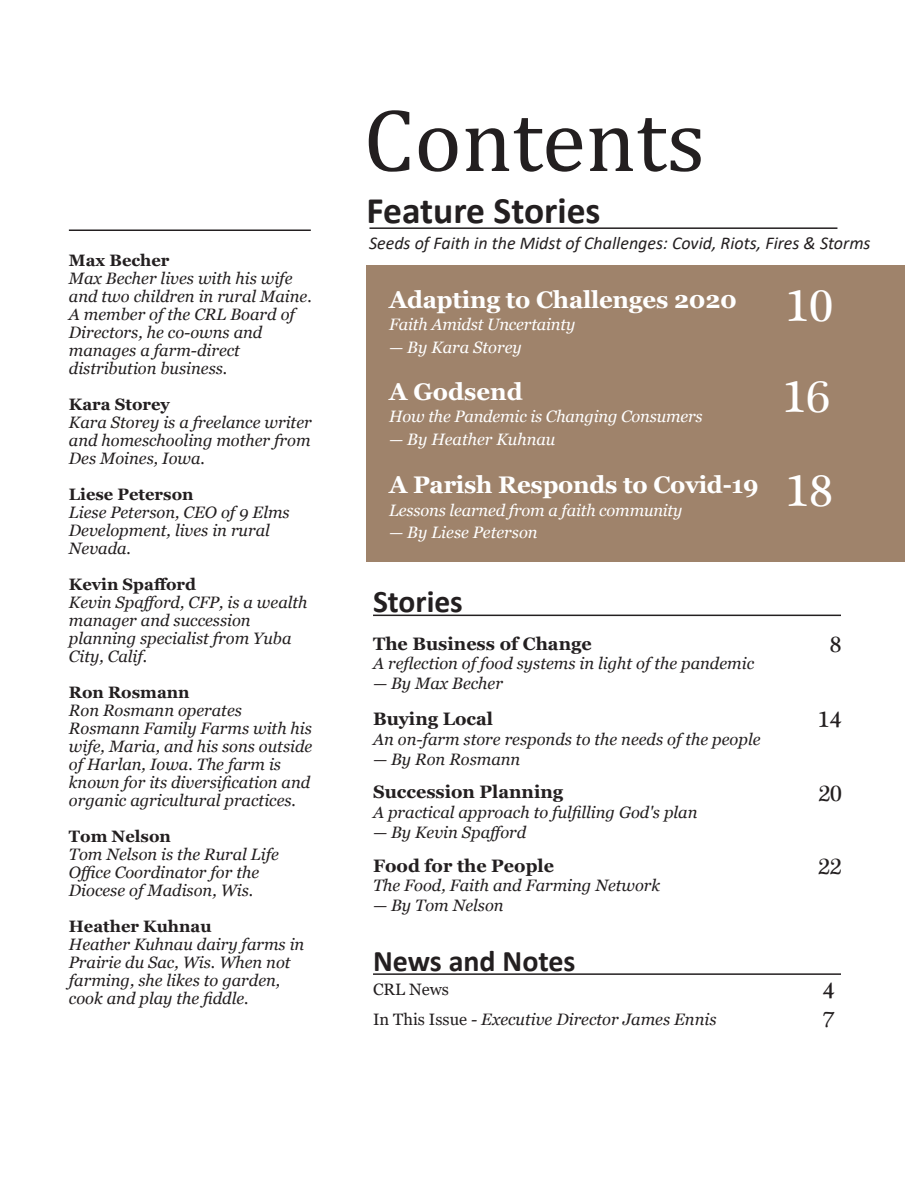
<style>
.page{position:relative;width:905px;height:1188px;background:#fff}
.page>*{position:absolute;margin:0;border:0;box-sizing:border-box;transform-origin:0 0}
.t1{font:90px "Cambria";color:#231f20}
.t2{font:45px "Plantagenet Cherokee";color:#fff}
.t3{font:700 37.5px "Calibri";color:#231f20}
.t4{font:700 31.5px "Calibri";color:#231f20}
.t5{font:700 30px "Calibri";color:#231f20}
.t6{font:700 24px "Georgia";letter-spacing:-.01em;color:#fff}
.t7{font:22.5px "Plantagenet Cherokee";color:#231f20}
.t8{font:700 18px "Georgia";color:#231f20}
.t9{font:italic 18px "Calibri";color:#231f20}
.t10{font:italic 16.5px/18px "Georgia";color:#231f20}
.t11{font:italic 16.5px "Georgia";letter-spacing:-.01em;color:#fff}
.t12{font:700 16.5px "Georgia";color:#231f20}
.t13{font:16.5px "Georgia";color:#231f20}
.s1{font-style:normal}
</style>
<div class="page">
<div style="left:367px;top:266px;width:537px;height:296px;background:#9f836b"></div>
<hr style="left:369px;top:227px;width:468px;height:2px;background:#231f20">
<hr style="left:69px;top:230px;width:242px;height:1px;background:#231f20">
<hr style="left:373px;top:615px;width:468px;height:1px;background:#231f20">
<hr style="left:373px;top:973px;width:468px;height:2px;background:#231f20">
<p class="t12" style="left:69px;top:249px;width:102px">Max Becher</p>
<p class="t10" style="left:69px;top:269px;width:244px">Max Becher lives with his wife and two children in rural Maine.<br>A member of the CRL Board of<br>Directors, he co-owns and manages a farm-direct distribution business.</p>
<p class="t12" style="left:69px;top:393px;width:102px">Kara Storey</p>
<p class="t10" style="left:69px;top:413px;width:244px;text-align:justify">Kara Storey is a freelance writer and homeschooling mother from Des Moines, Iowa.</p>
<p class="t12" style="left:69px;top:483px;width:126px">Liese Peterson</p>
<p class="t10" style="left:69px;top:503px;width:222px">Liese Peterson, CEO of 9 Elms<br>Development, lives in rural<br>Nevada.</p>
<p class="t12" style="left:69px;top:573px;width:129px">Kevin Spafford</p>
<p class="t10" style="left:69px;top:593px;width:240px">Kevin Spafford, CFP, is a wealth manager and succession planning specialist from Yuba<br>City, Calif.</p>
<p class="t12" style="left:69px;top:681px;width:122px">Ron Rosmann</p>
<p class="t10" style="left:69px;top:701px;width:245px">Ron Rosmann operates<br>Rosmann Family Farms with his wife, Maria, and his sons outside of Harlan, Iowa. The farm is known for its diversification and organic agricultural practices.</p>
<p class="t12" style="left:69px;top:825px;width:104px">Tom Nelson</p>
<p class="t10" style="left:69px;top:845px;width:212px">Tom Nelson is the Rural Life<br>Office Coordinator for the<br>Diocese of Madison, Wis.</p>
<p class="t12" style="left:69px;top:915px;width:144px">Heather Kuhnau</p>
<p class="t10" style="left:69px;top:935px;width:237px">Heather Kuhnau dairy farms in<br>Prairie du Sac, Wis. When not farming, she likes to garden, cook and play the fiddle.</p>
<h1 class="t1" style="left:363px;top:87px;width:343px">Contents</h1>
<h3 class="t3" style="left:366px;top:184px;width:235px">Feature Stories</h3>
<p class="t9" style="left:369px;top:231px;width:503px">Seeds of Faith in the Midst of Challenges: Covid, Riots, Fires &amp; Storms</p>
<h3 class="t6" style="left:389px;top:284px;width:349px">Adapting to Challenges 2020</h3>
<p class="t11" style="left:389px;top:314px;width:188px">Faith Amidst Uncertainty</p>
<p class="t11" style="left:389px;top:337px;width:134px">— By Kara Storey</p>
<h3 class="t6" style="left:389px;top:376px;width:135px">A Godsend</h3>
<p class="t11" style="left:389px;top:406px;width:315px">How the Pandemic is Changing Consumers</p>
<p class="t11" style="left:389px;top:429px;width:168px">— By Heather Kuhnau</p>
<h3 class="t6" style="left:389px;top:470px;width:371px">A Parish Responds to Covid-19</h3>
<p class="t11" style="left:389px;top:500px;width:295px">Lessons learned from a faith community</p>
<p class="t11" style="left:389px;top:522px;width:150px">— By Liese Peterson</p>
<h3 class="t4" style="left:373px;top:579px;width:91px">Stories</h3>
<p class="t8" style="left:373px;top:632px;width:220px">The Business of Change</p>
<p class="t10" style="left:373px;top:655px;width:382px">A reflection of food systems in light of the pandemic</p>
<p class="t10" style="left:373px;top:675px;width:131px">— By Max Becher</p>
<p class="t8" style="left:373px;top:708px;width:121px">Buying Local</p>
<p class="t10" style="left:373px;top:731px;width:389px">An on-farm store responds to the needs of the people</p>
<p class="t10" style="left:373px;top:750px;width:149px">— By Ron Rosmann</p>
<h2 class="t2" style="left:786px;top:278px;width:48px">10</h2>
<h2 class="t2" style="left:783px;top:369px;width:48px">16</h2>
<h2 class="t2" style="left:786px;top:464px;width:48px">18</h2>
<h3 class="t7" style="left:829px;top:630px;width:13px">8</h3>
<h3 class="t7" style="left:818px;top:706px;width:25px">14</h3>
<p class="t8" style="left:373px;top:781px;width:192px">Succession Planning</p>
<h3 class="t7" style="left:818px;top:779px;width:25px">20</h3>
<p class="t10" style="left:373px;top:804px;width:326px">A practical approach to fulfilling God's plan</p>
<p class="t10" style="left:373px;top:824px;width:155px">— By Kevin Spafford</p>
<p class="t8" style="left:373px;top:854px;width:182px">Food for the People</p>
<h3 class="t7" style="left:818px;top:852px;width:25px">22</h3>
<p class="t10" style="left:373px;top:877px;width:289px">The Food, Faith and Farming Network</p>
<p class="t10" style="left:373px;top:897px;width:132px">— By Tom Nelson</p>
<h3 class="t5" style="left:373px;top:939px;width:204px">News and Notes</h3>
<p class="t13" style="left:373px;top:979px;width:78px">CRL News</p>
<h3 class="t7" style="left:822px;top:977px;width:13px">4</h3>
<p class="t10" style="left:373px;top:1011px;width:345px"><span class="s1">In This Issue</span> - Executive Director James Ennis</p>
<h3 class="t7" style="left:822px;top:1005px;width:13px">7</h3>
</div>
